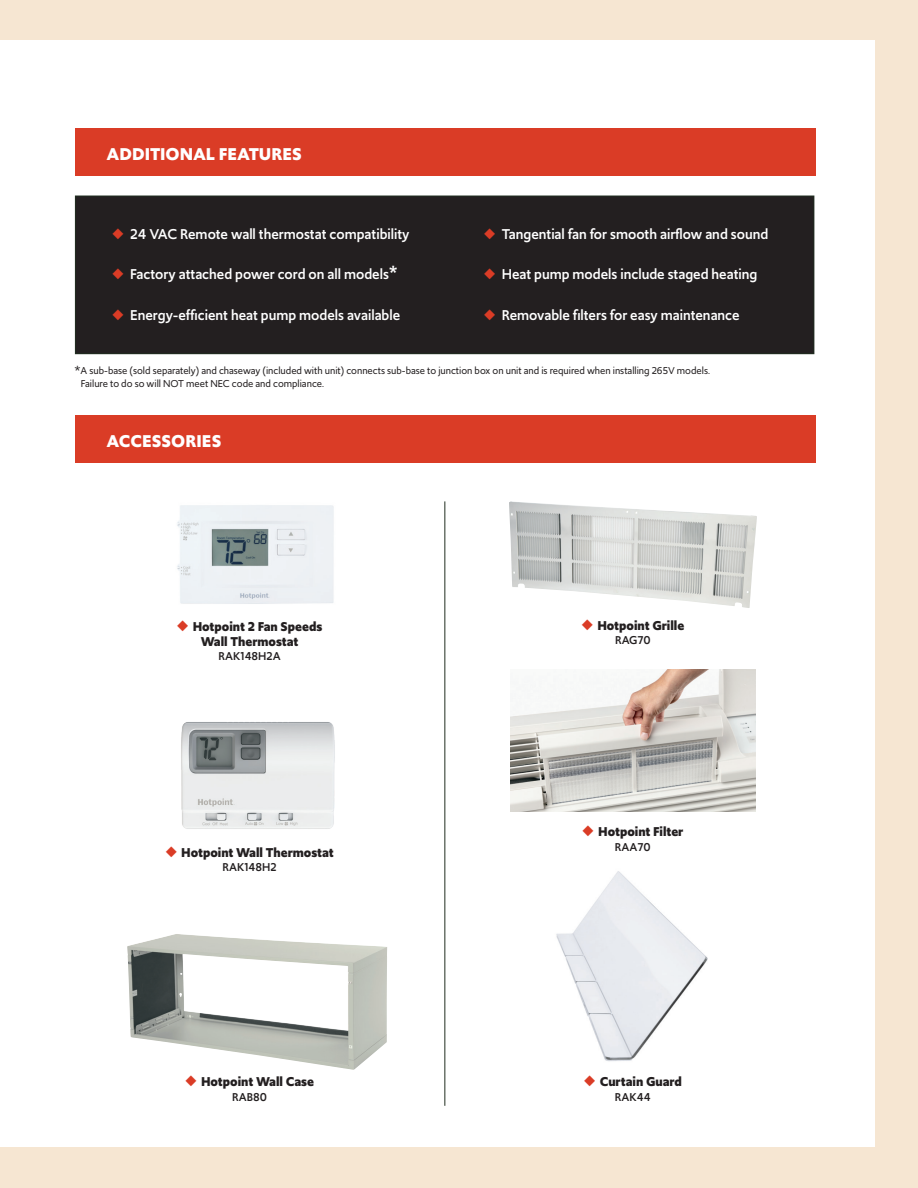
<style>
.page{position:relative;width:918px;height:1188px;background:#f6e6d2}
.page>*{position:absolute;margin:0;border:0;box-sizing:border-box;transform-origin:0 0}
.t1{font:700 18px "Upgrade";color:#fff}
.t2{font:500 15px "Upgrade";color:#fff}
.t3{font:700 13.5px/15px "Upgrade";color:#231f20;text-align:center}
.t4{font:500 12px "Upgrade";color:#231f20}
.t5{font:10.5px/12.6px "Upgrade";color:#231f20}
.s1{color:#da3c26}
</style>
<div class="page">
<div style="left:0;top:40px;width:875px;height:1108px;background:#fff"></div>
<div style="left:75px;top:128px;width:741px;height:48px;background:#da3c26"></div>
<div style="left:75px;top:416px;width:741px;height:47px;background:#da3c26"></div>
<img style="left:181px;top:722px;width:154px;height:107px">
<img style="left:127px;top:934px;width:260px;height:136px">
<img style="left:509px;top:502px;width:248px;height:106px">
<img style="left:510px;top:669px;width:246px;height:143px">
<img style="left:556px;top:871px;width:152px;height:190px">
<div style="left:75px;top:196px;width:739px;height:158px;background:#231f20"></div>
<div style="left:75px;top:196px;width:739px;height:158px;border:1px solid #212e20"></div>
<hr style="left:444px;top:501px;width:1px;height:605px;background:#212e20">
<img style="left:177px;top:505px;width:157px;height:99px">
<p class="t1" style="left:107px;top:142px;width:197px">ADDITIONAL FEATURES</p>
<p class="t2" style="left:112px;top:224px;width:299px"><span class="s1">◆</span> 24 VAC Remote wall thermostat compatibility</p>
<p class="t2" style="left:112px;top:264px;width:287px"><span class="s1">◆</span> Factory attached power cord on all models*</p>
<p class="t2" style="left:112px;top:305px;width:290px"><span class="s1">◆</span> Energy-efficient heat pump models available</p>
<p class="t2" style="left:484px;top:224px;width:286px"><span class="s1">◆</span> Tangential fan for smooth airflow and sound</p>
<p class="t2" style="left:484px;top:264px;width:275px"><span class="s1">◆</span> Heat pump models include staged heating</p>
<p class="t2" style="left:484px;top:305px;width:257px"><span class="s1">◆</span> Removable filters for easy maintenance</p>
<p class="t5" style="left:81px;top:364px;width:631px;text-indent:-6px">*A sub-base (sold separately) and chaseway (included with unit) connects sub-base to junction box on unit and is required when installing 265V models.<br>Failure to do so will NOT meet NEC code and compliance.</p>
<p class="t1" style="left:107px;top:429px;width:116px">ACCESSORIES</p>
<p class="t3" style="left:177px;top:619px;width:147px"><span class="s1">◆</span> Hotpoint 2 Fan Speeds<br>Wall Thermostat</p>
<p class="t4" style="left:219px;top:648px;width:64px">RAK148H2A</p>
<p class="t3" style="left:165px;top:845px;width:170px"><span class="s1">◆</span> Hotpoint Wall Thermostat</p>
<p class="t4" style="left:222px;top:859px;width:56px">RAK148H2</p>
<p class="t3" style="left:185px;top:1075px;width:131px"><span class="s1">◆</span> Hotpoint Wall Case</p>
<p class="t4" style="left:232px;top:1089px;width:36px">RAB80</p>
<p class="t3" style="left:581px;top:618px;width:104px"><span class="s1">◆</span> Hotpoint Grille</p>
<p class="t4" style="left:615px;top:632px;width:37px">RAG70</p>
<p class="t3" style="left:582px;top:825px;width:103px"><span class="s1">◆</span> Hotpoint Filter</p>
<p class="t4" style="left:615px;top:839px;width:37px">RAA70</p>
<p class="t3" style="left:584px;top:1075px;width:100px"><span class="s1">◆</span> Curtain Guard</p>
<p class="t4" style="left:615px;top:1089px;width:37px">RAK44</p>
</div>
